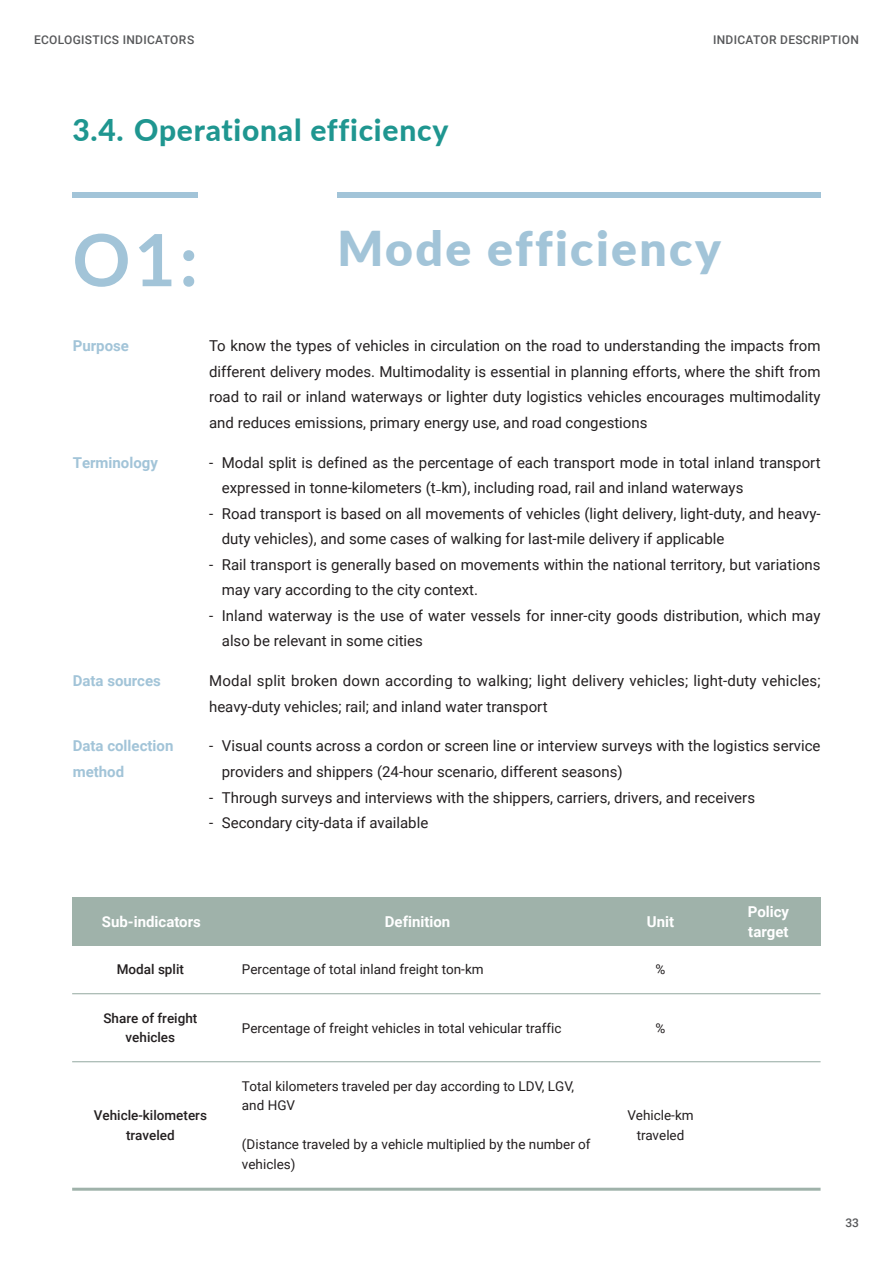
<style>
.page{position:relative;width:893px;height:1263px;background:#fff}
.page>*{position:absolute;margin:0;border:0;box-sizing:border-box;transform-origin:0 0}
.t1{font:700 72px "Lato";color:#a2c4d8}
.t2{font:900 48px "Lato";letter-spacing:.05em;color:#a2c4d8}
.內文{font:800 30px "Lato";letter-spacing:.025em;color:#1f9690}
.表格無項目{font:15px/25.5px "Roboto";color:#231f20}
.t3{font:700 15px/25.5px "Roboto";color:#a2c4d8}
.t4{font:700 15px "Roboto";color:#fff}
.表格無項目-2{font:13.5px/19.5px "Roboto";color:#231f20}
.t5{font:500 13.5px/19.5px "Roboto";color:#231f20;text-align:center}
.t6{font:500 12px "Roboto";letter-spacing:.025em;color:#57585a}
.s1{font-family:"Adobe Ming Std";font-weight:300}
</style>
<div class="page">
<div style="left:72px;top:192px;width:126px;height:6px;background:#a2c4d8"></div>
<div style="left:338px;top:192px;width:482px;height:6px;background:#a2c4d8"></div>
<div style="left:72px;top:897px;width:157px;height:49px;background:#9fb2aa"></div>
<div style="left:229px;top:897px;width:378px;height:49px;background:#9fb2aa"></div>
<div style="left:607px;top:897px;width:107px;height:49px;background:#9fb2aa"></div>
<div style="left:714px;top:897px;width:107px;height:49px;background:#9fb2aa"></div>
<hr style="left:72px;top:993px;width:749px;height:1px;background:#9fb2aa">
<hr style="left:72px;top:1061px;width:749px;height:1px;background:#9fb2aa">
<hr style="left:72px;top:1188px;width:749px;height:3px;background:#9fb2aa">
<p class="t6" style="left:34px;top:32px;width:162px">ECOLOGISTICS INDICATORS</p>
<p class="t6" style="left:713px;top:32px;width:147px">INDICATOR DESCRIPTION</p>
<p class="內文" style="left:72px;top:107px;width:377px">3.4. Operational efficiency</p>
<p class="t1" style="left:72px;top:207px;width:127px">O1:</p>
<p class="t2" style="left:338px;top:212px;width:385px">Mode efficiency</p>
<p class="t3" style="left:73px;top:333px;width:58px">Purpose</p>
<p class="表格無項目" style="left:209px;top:333px;width:613px;text-align:justify">To know the types of vehicles in circulation on the road to understanding the impacts from different delivery modes. Multimodality is essential in planning efforts, where the shift from road to rail or inland waterways or lighter duty logistics vehicles encourages multimodality and reduces emissions, primary energy use, and road congestions</p>
<p class="t3" style="left:73px;top:449px;width:87px">Terminology</p>
<p class="t3" style="left:73px;top:667px;width:90px">Data sources</p>
<p class="表格無項目" style="left:222px;top:449px;width:600px;text-indent:-13px">- Modal split is defined as the percentage of each transport mode in total inland transport expressed in tonne-kilometers (t<span class="s1">-</span>km), including road, rail and inland waterways</p>
<p class="表格無項目" style="left:222px;top:500px;width:600px;text-indent:-13px">- Road transport is based on all movements of vehicles (light delivery, light-duty, and heavy&shy;duty vehicles), and some cases of walking for last-mile delivery if applicable</p>
<p class="表格無項目" style="left:222px;top:551px;width:600px;text-indent:-13px">- Rail transport is generally based on movements within the national territory, but variations may vary according to the city context.</p>
<p class="表格無項目" style="left:222px;top:602px;width:600px;text-indent:-13px">- Inland waterway is the use of water vessels for inner-city goods distribution, which may also be relevant in some cities</p>
<p class="表格無項目" style="left:209px;top:667px;width:613px">Modal split broken down according to walking; light delivery vehicles; light-duty vehicles; heavy-duty vehicles; rail; and inland water transport</p>
<p class="t3" style="left:73px;top:733px;width:102px">Data collection method</p>
<p class="表格無項目" style="left:222px;top:733px;width:600px;text-indent:-13px">- Visual counts across a cordon or screen line or interview surveys with the logistics service providers and shippers (24-hour scenario, different seasons)</p>
<p class="表格無項目" style="left:209px;top:784px;width:547px">- Through surveys and interviews with the shippers, carriers, drivers, and receivers</p>
<p class="表格無項目" style="left:209px;top:809px;width:221px">- Secondary city-data if available</p>
<p class="t4" style="left:102px;top:911px;width:101px">Sub-indicators</p>
<p class="t4" style="left:385px;top:911px;width:67px">Definition</p>
<p class="t4" style="left:647px;top:911px;width:29px">Unit</p>
<p class="t4" style="left:748px;top:901px;width:43px">Policy</p>
<p class="t4" style="left:748px;top:921px;width:42px">target</p>
<p class="t5" style="left:117px;top:959px;width:69px">Modal split</p>
<p class="t5" style="left:103px;top:1008px;width:96px">Share of freight</p>
<p class="t5" style="left:126px;top:1027px;width:51px">vehicles</p>
<p class="表格無項目-2" style="left:242px;top:959px;width:243px">Percentage of total inland freight ton-km</p>
<p class="表格無項目-2" style="left:242px;top:1017px;width:321px">Percentage of freight vehicles in total vehicular traffic</p>
<p class="表格無項目-2" style="left:656px;top:959px;width:11px">%</p>
<p class="表格無項目-2" style="left:656px;top:1017px;width:11px">%</p>
<p class="t5" style="left:94px;top:1105px;width:115px">Vehicle-kilometers traveled</p>
<p class="表格無項目-2" style="left:242px;top:1076px;width:334px">Total kilometers traveled per day according to LDV, LGV, and HGV</p>
<p class="表格無項目-2" style="left:242px;top:1134px;width:350px">(Distance traveled by a vehicle multiplied by the number of vehicles)</p>
<p class="表格無項目-2" style="left:627px;top:1105px;width:68px;text-align:center">Vehicle-km traveled</p>
<p class="t6" style="left:845px;top:1214px;width:15px">33</p>
</div>
